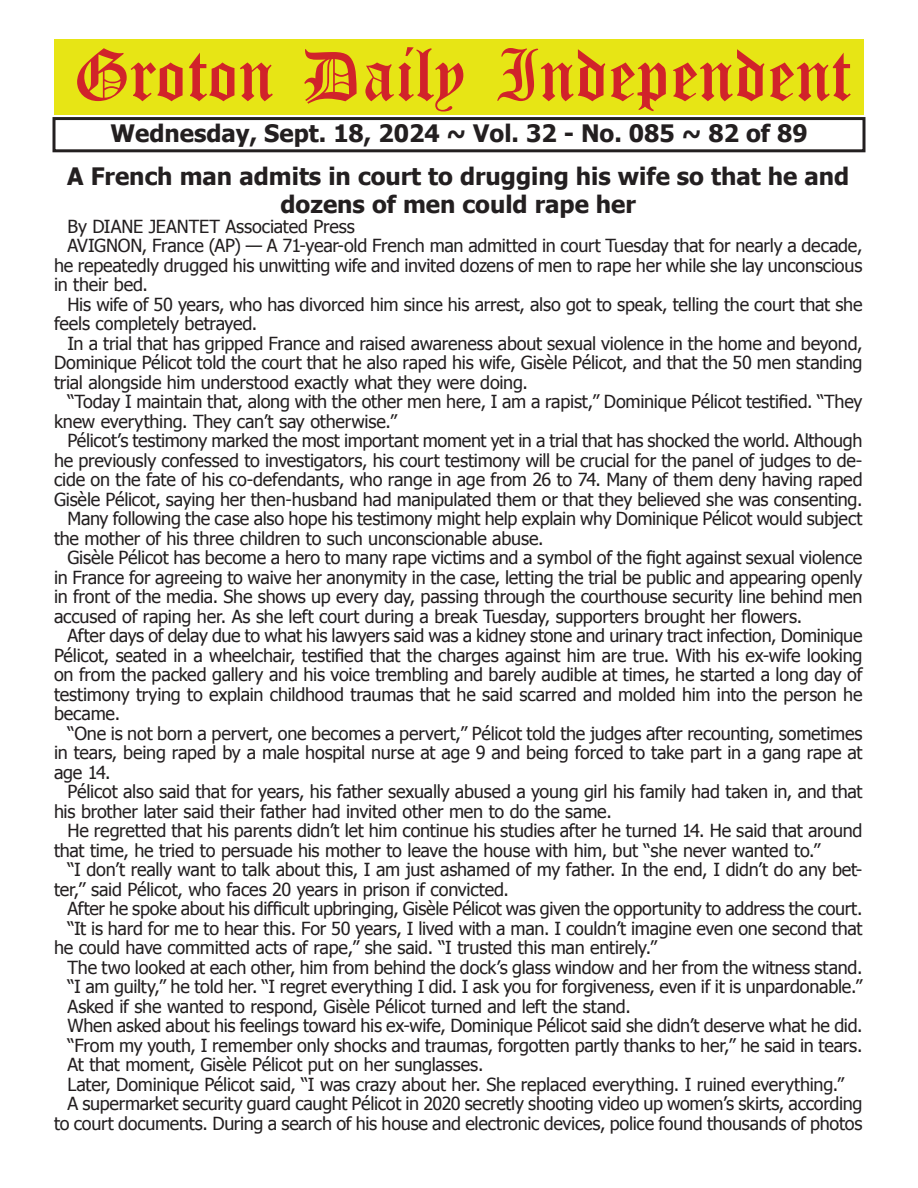
<style>
.page{position:relative;width:918px;height:1188px;background:#fff}
.page>*{position:absolute;margin:0;border:0;box-sizing:border-box;transform-origin:0 0}
.t1{font:54px "Old English Five";color:#d1232a}
.t2{font:700 24px/28.8px "Tahoma";color:#231f20;text-align:center}
.t3{font:18px "Tahoma";letter-spacing:-.015em;color:#231f20}
</style>
<div class="page">
<div style="left:52px;top:117px;width:814px;height:35px;border:3px solid #231f20"></div>
<div style="left:54px;top:40px;width:810px;height:75px;background:#e7e515"></div>
<h1 class="t1" style="left:73px;top:50px;width:779px">Groton Daily Independent</h1>
<h2 class="t2" style="left:110px;top:117px;width:699px">Wednesday, Sept. 18, 2024 ~ Vol. 32 - No. 085 ~ 82 of 89</h2>
<h2 class="t2" style="left:67px;top:160px;width:784px">A French man admits in court to drugging his wife so that he and dozens of men could rape her</h2>
<p class="t3" style="left:68px;top:214px;width:289px">By DIANE JEANTET Associated Press</p>
<p class="t3" style="left:68px;top:234px;width:797px">AVIGNON, France (AP) — A 71-year-old French man admitted in court Tuesday that for nearly a decade,</p>
<p class="t3" style="left:54px;top:253px;width:810px">he repeatedly drugged his unwitting wife and invited dozens of men to rape her while she lay unconscious</p>
<p class="t3" style="left:54px;top:273px;width:96px">in their bed.</p>
<p class="t3" style="left:68px;top:292px;width:797px">His wife of 50 years, who has divorced him since his arrest, also got to speak, telling the court that she</p>
<p class="t3" style="left:54px;top:312px;width:205px">feels completely betrayed.</p>
<p class="t3" style="left:68px;top:331px;width:796px">In a trial that has gripped France and raised awareness about sexual violence in the home and beyond,</p>
<p class="t3" style="left:54px;top:351px;width:810px">Dominique Pélicot told the court that he also raped his wife, Gisèle Pélicot, and that the 50 men standing</p>
<p class="t3" style="left:54px;top:370px;width:475px">trial alongside him understood exactly what they were doing.</p>
<p class="t3" style="left:68px;top:390px;width:797px">“Today I maintain that, along with the other men here, I am a rapist,” Dominique Pélicot testified. “They</p>
<p class="t3" style="left:54px;top:409px;width:344px">knew everything. They can’t say otherwise.”</p>
<p class="t3" style="left:68px;top:429px;width:797px">Pélicot’s testimony marked the most important moment yet in a trial that has shocked the world. Although</p>
<p class="t3" style="left:54px;top:448px;width:810px">he previously confessed to investigators, his court testimony will be crucial for the panel of judges to de-</p>
<p class="t3" style="left:54px;top:468px;width:810px">cide on the fate of his co-defendants, who range in age from 26 to 74. Many of them deny having raped</p>
<p class="t3" style="left:54px;top:487px;width:810px">Gisèle Pélicot, saying her then-husband had manipulated them or that they believed she was consenting.</p>
<p class="t3" style="left:68px;top:507px;width:796px">Many following the case also hope his testimony might help explain why Dominique Pélicot would subject</p>
<p class="t3" style="left:54px;top:526px;width:491px">the mother of his three children to such unconscionable abuse.</p>
<p class="t3" style="left:68px;top:546px;width:796px">Gisèle Pélicot has become a hero to many rape victims and a symbol of the fight against sexual violence</p>
<p class="t3" style="left:54px;top:565px;width:810px">in France for agreeing to waive her anonymity in the case, letting the trial be public and appearing openly</p>
<p class="t3" style="left:54px;top:585px;width:810px">in front of the media. She shows up every day, passing through the courthouse security line behind men</p>
<p class="t3" style="left:54px;top:604px;width:750px">accused of raping her. As she left court during a break Tuesday, supporters brought her flowers.</p>
<p class="t3" style="left:68px;top:624px;width:796px">After days of delay due to what his lawyers said was a kidney stone and urinary tract infection, Dominique</p>
<p class="t3" style="left:54px;top:643px;width:810px">Pélicot, seated in a wheelchair, testified that the charges against him are true. With his ex-wife looking</p>
<p class="t3" style="left:54px;top:663px;width:810px">on from the packed gallery and his voice trembling and barely audible at times, he started a long day of</p>
<p class="t3" style="left:54px;top:682px;width:810px">testimony trying to explain childhood traumas that he said scarred and molded him into the person he</p>
<p class="t3" style="left:54px;top:702px;width:68px">became.</p>
<p class="t3" style="left:68px;top:721px;width:796px">“One is not born a pervert, one becomes a pervert,” Pélicot told the judges after recounting, sometimes</p>
<p class="t3" style="left:54px;top:741px;width:810px">in tears, being raped by a male hospital nurse at age 9 and being forced to take part in a gang rape at</p>
<p class="t3" style="left:54px;top:760px;width:58px">age 14.</p>
<p class="t3" style="left:68px;top:780px;width:797px">Pélicot also said that for years, his father sexually abused a young girl his family had taken in, and that</p>
<p class="t3" style="left:54px;top:799px;width:559px">his brother later said their father had invited other men to do the same.</p>
<p class="t3" style="left:68px;top:819px;width:797px">He regretted that his parents didn’t let him continue his studies after he turned 14. He said that around</p>
<p class="t3" style="left:54px;top:838px;width:768px">that time, he tried to persuade his mother to leave the house with him, but “she never wanted to.”</p>
<p class="t3" style="left:68px;top:858px;width:796px">“I don’t really want to talk about this, I am just ashamed of my father. In the end, I didn’t do any bet-</p>
<p class="t3" style="left:54px;top:877px;width:457px">ter,’’ said Pélicot, who faces 20 years in prison if convicted.</p>
<p class="t3" style="left:68px;top:897px;width:796px">After he spoke about his difficult upbringing, Gisèle Pélicot was given the opportunity to address the court.</p>
<p class="t3" style="left:68px;top:916px;width:796px">“It is hard for me to hear this. For 50 years, I lived with a man. I couldn’t imagine even one second that</p>
<p class="t3" style="left:54px;top:936px;width:605px">he could have committed acts of rape,” she said. “I trusted this man entirely.”</p>
<p class="t3" style="left:68px;top:955px;width:796px">The two looked at each other, him from behind the dock’s glass window and her from the witness stand.</p>
<p class="t3" style="left:68px;top:975px;width:796px">“I am guilty,” he told her. “I regret everything I did. I ask you for forgiveness, even if it is unpardonable.”</p>
<p class="t3" style="left:68px;top:994px;width:565px">Asked if she wanted to respond, Gisèle Pélicot turned and left the stand.</p>
<p class="t3" style="left:68px;top:1014px;width:797px">When asked about his feelings toward his ex-wife, Dominique Pélicot said she didn’t deserve what he did.</p>
<p class="t3" style="left:68px;top:1033px;width:797px">“From my youth, I remember only shocks and traumas, forgotten partly thanks to her,” he said in tears.</p>
<p class="t3" style="left:68px;top:1053px;width:417px">At that moment, Gisèle Pélicot put on her sunglasses.</p>
<p class="t3" style="left:68px;top:1072px;width:778px">Later, Dominique Pélicot said, “I was crazy about her. She replaced everything. I ruined everything.”</p>
<p class="t3" style="left:68px;top:1092px;width:797px">A supermarket security guard caught Pélicot in 2020 secretly shooting video up women’s skirts, according</p>
<p class="t3" style="left:54px;top:1111px;width:810px">to court documents. During a search of his house and electronic devices, police found thousands of photos</p>
</div>
